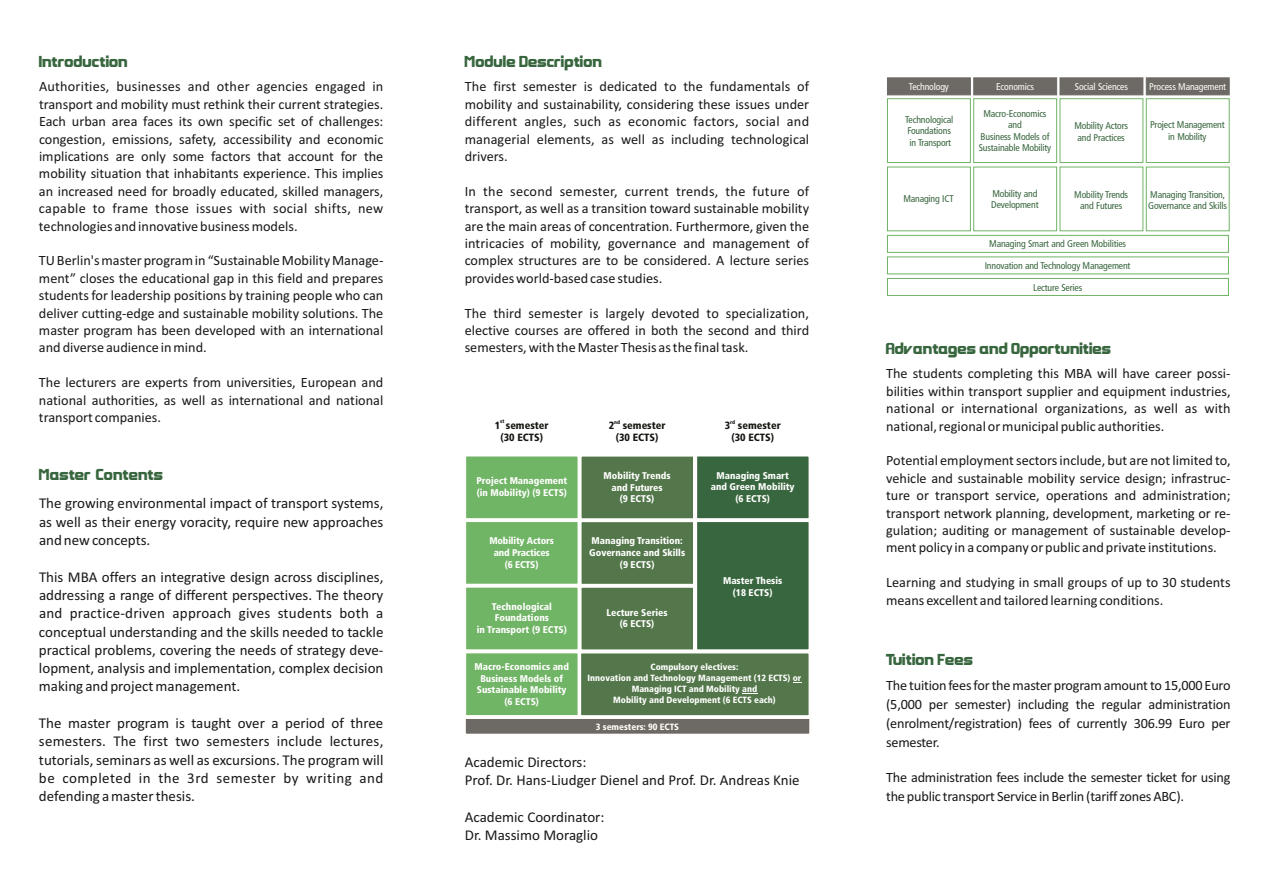
<style>
.page{position:relative;width:1263px;height:893px;background:#fff}
.page>*{position:absolute;margin:0;border:0;box-sizing:border-box;transform-origin:0 0}
.t1{font:16.5px "Groovy Fast";color:#38663e}
.t2{font:15px/18.3px "Calibri";color:#181817;text-align:justify}
.t3{font:14.25px/17.4px "Calibri";color:#181817;text-align:justify}
.t4{font:900 condensed 10.5px/12.6px "Frutiger LT Std";color:#161612;text-align:center}
.t5{font:condensed 9.75px/11.6px "Frutiger LT Std";letter-spacing:-.015em;color:#38663e;text-align:center}
.t6{font:900 condensed 9.75px/11.7px "Frutiger LT Std";color:#fffffe;text-align:center}
.t7{font:condensed 9.75px "Frutiger LT Std";letter-spacing:-.015em;color:#fffcf9}
.t8{font:900 condensed 9.75px/11.7px "Frutiger LT Std";letter-spacing:-.02em;color:#fffffe;text-align:center}
.t9{font:900 condensed 9.15px "Frutiger LT Std";color:#fffbf6}
.t10{font:900 condensed 9px/10.8px "Frutiger LT Std";color:#fffffe;text-align:center}
.t11{font:900 condensed 5.25px "Frutiger LT Std";color:#161612}
</style>
<div class="page">
<div style="left:464px;top:651px;width:116px;height:66px;background:#70b465;border:2px solid #fffefc"></div>
<div style="left:579px;top:651px;width:232px;height:66px;background:#53764a;border:2px solid #fffefc"></div>
<div style="left:464px;top:585px;width:116px;height:66px;background:#70b465;border:2px solid #fffefc"></div>
<div style="left:579px;top:586px;width:116px;height:65px;background:#53764a;border:2px solid #fffefc"></div>
<div style="left:464px;top:520px;width:116px;height:66px;background:#70b465;border:2px solid #fffefc"></div>
<div style="left:695px;top:520px;width:116px;height:131px;background:#38663e;border:2px solid #fffefc"></div>
<div style="left:579px;top:520px;width:116px;height:66px;background:#53764a;border:2px solid #fffefc"></div>
<div style="left:464px;top:454px;width:116px;height:66px;background:#70b465;border:2px solid #fffefc"></div>
<div style="left:695px;top:454px;width:116px;height:66px;background:#38663e;border:2px solid #fffefc"></div>
<div style="left:579px;top:454px;width:116px;height:66px;background:#53764a;border:2px solid #fffefc"></div>
<div style="left:464px;top:717px;width:347px;height:19px;background:#6d6964;border:2px solid #fffefc"></div>
<svg style="left:742px;top:693px;width:15px;height:1px"></svg>
<div style="left:887px;top:99px;width:83px;height:64px;border:1px solid #70b465"></div>
<div style="left:887px;top:78px;width:83px;height:17px;background:#6d6964"></div>
<div style="left:973px;top:78px;width:84px;height:17px;background:#6d6964"></div>
<div style="left:1060px;top:78px;width:83px;height:17px;background:#6d6964"></div>
<div style="left:1146px;top:78px;width:83px;height:17px;background:#6d6964"></div>
<div style="left:973px;top:99px;width:84px;height:64px;border:1px solid #70b465"></div>
<div style="left:1146px;top:99px;width:83px;height:64px;border:1px solid #70b465"></div>
<div style="left:887px;top:167px;width:83px;height:64px;border:1px solid #70b465"></div>
<div style="left:973px;top:167px;width:84px;height:64px;border:1px solid #70b465"></div>
<div style="left:1146px;top:167px;width:83px;height:64px;border:1px solid #70b465"></div>
<div style="left:887px;top:235px;width:341px;height:18px;border:1px solid #70b465"></div>
<div style="left:887px;top:278px;width:341px;height:18px;border:1px solid #70b465"></div>
<p class="t1" style="left:39px;top:55px;width:91px">Introduction</p>
<p class="t1" style="left:465px;top:55px;width:139px">Module Description</p>
<p class="t3" style="left:39px;top:79px;width:346px">Authorities, businesses and other agencies engaged in transport and mobility must rethink their current strategies.<br>Each urban area faces its own specific set of challenges: congestion, emissions, safety, accessibility and economic implications are only some factors that account for the mobility situation that inhabitants experience. This implies an increased need for broadly educated, skilled managers, capable to frame those issues with social shifts, new technologies and innovative business models.</p>
<p class="t3" style="left:39px;top:253px;width:346px">TU Berlin's master program in “Sustainable Mobility Manage&shy;ment” closes the educational gap in this field and prepares students for leadership positions by training people who can deliver cutting-edge and sustainable mobility solutions. The master program has been developed with an international and diverse audience in mind.</p>
<p class="t3" style="left:39px;top:375px;width:346px">The lecturers are experts from universities, European and national authorities, as well as international and national transport companies.</p>
<p class="t1" style="left:39px;top:468px;width:126px">Master Contents</p>
<p class="t2" style="left:39px;top:495px;width:346px">The growing environmental impact of transport systems, as well as their energy voracity, require new approaches and new concepts.</p>
<p class="t2" style="left:39px;top:569px;width:346px">This MBA offers an integrative design across disciplines, addressing a range of different perspectives. The theory and practice-driven approach gives students both a conceptual understanding and the skills needed to tackle practical problems, covering the needs of strategy deve&shy;lopment, analysis and implementation, complex decision making and project management.</p>
<p class="t2" style="left:39px;top:715px;width:346px">The master program is taught over a period of three semesters. The first two semesters include lectures, tutorials, seminars as well as excursions. The program will be completed in the 3rd semester by writing and defending a master thesis.</p>
<p class="t3" style="left:465px;top:79px;width:346px">The first semester is dedicated to the fundamentals of mobility and sustainability, considering these issues under different angles, such as economic factors, social and managerial elements, as well as including technological drivers.</p>
<p class="t3" style="left:465px;top:184px;width:346px">In the second semester, current trends, the future of transport, as well as a transition toward sustainable mobility are the main areas of concentration. Furthermore, given the intricacies of mobility, governance and management of complex structures are to be considered. A lecture series provides world-based case studies.</p>
<p class="t3" style="left:465px;top:305px;width:346px">The third semester is largely devoted to specialization, elective courses are offered in both the second and third semesters, with the Master Thesis as the final task.</p>
<p class="t11" style="left:500px;top:419px;width:6px">st</p>
<p class="t4" style="left:495px;top:420px;width:55px">1 semester (30 ECTS)</p>
<p class="t11" style="left:614px;top:420px;width:7px">nd</p>
<p class="t4" style="left:609px;top:420px;width:58px">2 semester (30 ECTS)</p>
<p class="t11" style="left:730px;top:420px;width:7px">rd</p>
<p class="t4" style="left:725px;top:420px;width:57px">3 semester (30 ECTS)</p>
<p class="t6" style="left:476px;top:476px;width:92px;text-align:left">Project Management (in Mobility) (9 ECTS)</p>
<p class="t6" style="left:603px;top:471px;width:69px">Mobility Trends and Futures<br>(9 ECTS)</p>
<p class="t6" style="left:711px;top:470px;width:85px">Managing Smart and Green Mobility (6 ECTS)</p>
<p class="t8" style="left:489px;top:536px;width:66px">Mobility Actors and Practices (6 ECTS)</p>
<p class="t6" style="left:589px;top:536px;width:97px">Managing Transition:<br>Governance and Skills (9 ECTS)</p>
<p class="t6" style="left:723px;top:576px;width:61px">Master Thesis (18 ECTS)</p>
<p class="t6" style="left:477px;top:601px;width:92px">Technological<br>Foundations<br>in Transport (9 ECTS)</p>
<p class="t6" style="left:606px;top:607px;width:63px">Lecture Series (6 ECTS)</p>
<p class="t6" style="left:474px;top:662px;width:96px">Macro-Economics and<br>Business Models of<br>Sustainable Mobility (6 ECTS)</p>
<p class="t10" style="left:588px;top:663px;width:215px">Compulsory electives:<br>Innovation and Technology Management (12 ECTS) or Managing ICT and Mobility and<br>Mobility and Development (6 ECTS each)</p>
<p class="t9" style="left:596px;top:723px;width:85px">3 semesters: 90 ECTS</p>
<p class="t2" style="left:465px;top:754px;width:336px">Academic Directors:<br>Prof. Dr. Hans-Liudger Dienel and Prof. Dr. Andreas Knie</p>
<p class="t2" style="left:465px;top:809px;width:141px">Academic Coordinator:<br>Dr. Massimo Moraglio</p>
<p class="t7" style="left:909px;top:83px;width:41px">Technology</p>
<p class="t7" style="left:996px;top:83px;width:39px">Economics</p>
<p class="t7" style="left:1075px;top:83px;width:55px">Social Sciences</p>
<p class="t7" style="left:1149px;top:83px;width:78px">Process Management</p>
<p class="t5" style="left:905px;top:114px;width:50px;text-align:left">Technological<br>Foundations in Transport</p>
<p class="t5" style="left:979px;top:108px;width:74px">Macro-Economics and<br>Business Models of<br>Sustainable Mobility</p>
<p class="t5" style="left:1074px;top:121px;width:55px">Mobility Actors and Practices</p>
<p class="t5" style="left:1150px;top:120px;width:76px">Project Management in Mobility</p>
<p class="t5" style="left:903px;top:194px;width:52px">Managing ICT</p>
<p class="t5" style="left:991px;top:188px;width:49px;text-align:left">Mobility and<br>Development</p>
<p class="t5" style="left:1074px;top:189px;width:55px">Mobility Trends and Futures</p>
<p class="t5" style="left:1148px;top:189px;width:80px;text-align:left">Managing Transition,<br>Governance and Skills</p>
<p class="t5" style="left:989px;top:239px;width:138px">Managing Smart and Green Mobilities</p>
<p class="t5" style="left:985px;top:261px;width:147px">Innovation and Technology Management</p>
<p class="t5" style="left:1033px;top:283px;width:51px">Lecture Series</p>
<p class="t1" style="left:886px;top:342px;width:227px">Advantages and Opportunities</p>
<p class="t3" style="left:886px;top:366px;width:346px">The students completing this MBA will have career possi&shy;bilities within transport supplier and equipment industries, national or international organizations, as well as with national, regional or municipal public authorities.</p>
<p class="t3" style="left:886px;top:453px;width:346px">Potential employment sectors include, but are not limited to, vehicle and sustainable mobility service design; infrastruc&shy;ture or transport service, operations and administration; transport network planning, development, marketing or re&shy;gulation; auditing or management of sustainable develop&shy;ment policy in a company or public and private institutions.</p>
<p class="t3" style="left:886px;top:575px;width:346px">Learning and studying in small groups of up to 30 students means excellent and tailored learning conditions.</p>
<p class="t1" style="left:886px;top:653px;width:89px">Tuition Fees</p>
<p class="t3" style="left:886px;top:677px;width:346px;line-height:19.2px">The tuition fees for the master program amount to 15,000 Euro (5,000 per semester) including the regular administration (enrolment/registration) fees of currently 306.99 Euro per semester.</p>
<p class="t3" style="left:886px;top:769px;width:346px;line-height:19.2px">The administration fees include the semester ticket for using the public transport Service in Berlin (tariff zones ABC).</p>
</div>
